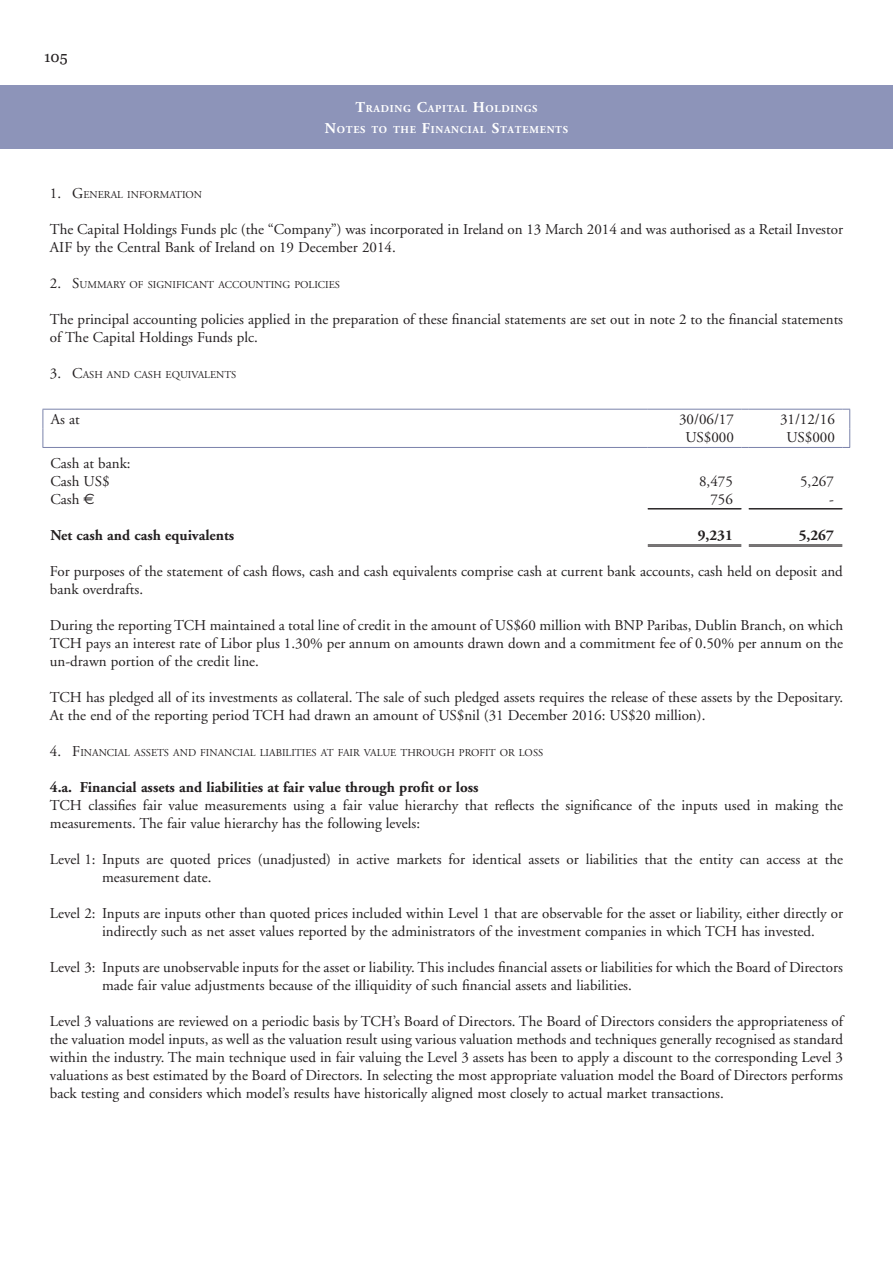
<style>
.page{position:relative;width:893px;height:1263px;background:#fff}
.page>*{position:absolute;margin:0;border:0;box-sizing:border-box;transform-origin:0 0}
.t1{font:15px/18px "Adobe Garamond";color:#231f20}
.t2{font:700 15px "Adobe Garamond";color:#231f20}
.t3{font:15px "Georgia";color:#231f20}
.t4{font:10.5px "Adobe Garamond";color:#231f20}
.t5{font:700 10.5px/21px "Adobe Garamond";letter-spacing:.07em;color:#fff;text-align:center}
.s1{font-size:15px}
.s2{font-family:"Euro Sans"}
</style>
<div class="page">
<hr style="left:43px;top:409px;width:605px;height:1px;background:#7a82aa">
<hr style="left:648px;top:409px;width:93px;height:1px;background:#7a82aa">
<hr style="left:749px;top:409px;width:93px;height:1px;background:#7a82aa">
<svg style="left:43px;top:410px;width:1px;height:37px"></svg>
<hr style="left:43px;top:447px;width:605px;height:1px;background:#7a82aa">
<hr style="left:648px;top:447px;width:93px;height:1px;background:#7a82aa">
<hr style="left:749px;top:447px;width:93px;height:1px;background:#7a82aa">
<svg style="left:842px;top:409px;width:8px;height:39px"></svg>
<hr style="left:648px;top:508px;width:93px;height:1px;background:#231f20">
<hr style="left:648px;top:509px;width:93px;height:1px;background:#231f20">
<hr style="left:749px;top:508px;width:93px;height:1px;background:#231f20">
<hr style="left:749px;top:509px;width:93px;height:1px;background:#231f20">
<hr style="left:648px;top:545px;width:93px;height:1px;background:#231f20">
<hr style="left:648px;top:546px;width:93px;height:1px;background:#231f20">
<hr style="left:749px;top:545px;width:93px;height:1px;background:#231f20">
<hr style="left:749px;top:546px;width:93px;height:1px;background:#231f20">
<div style="left:0;top:85px;width:893px;height:64px;background:#8d94b9"></div>
<p class="t3" style="left:44px;top:46px;width:25px">105</p>
<p class="t5" style="left:325px;top:98px;width:245px"><span class="s1">T</span>RADING <span class="s1">C</span>APITAL <span class="s1">H</span>OLDINGS<br><span class="s1">N</span>OTES TO THE <span class="s1">F</span>INANCIAL <span class="s1">S</span>TATEMENTS</p>
<p class="t4" style="left:50px;top:189px;width:154px"><span class="s1">1. G</span>ENERAL INFORMATION</p>
<p class="t1" style="left:50px;top:221px;width:794px">The Capital Holdings Funds plc (the “Company”) was incorporated in Ireland on 13 March 2014 and was authorised as a Retail Investor<br>AIF by the Central Bank of Ireland on 19 December 2014.</p>
<p class="t4" style="left:50px;top:279px;width:291px"><span class="s1">2. S</span>UMMARY OF SIGNIFICANT ACCOUNTING POLICIES</p>
<p class="t1" style="left:50px;top:311px;width:795px">The principal accounting policies applied in the preparation of these financial statements are set out in note 2 to the financial statements of The Capital Holdings Funds plc.</p>
<p class="t4" style="left:50px;top:369px;width:187px"><span class="s1">3. C</span>ASH AND CASH EQUIVALENTS</p>
<p class="t1" style="left:51px;top:411px;width:30px">As at</p>
<p class="t1" style="left:679px;top:411px;width:56px">30/06/17</p>
<p class="t1" style="left:780px;top:411px;width:56px">31/12/16</p>
<p class="t1" style="left:685px;top:429px;width:50px">US$000</p>
<p class="t1" style="left:786px;top:429px;width:50px">US$000</p>
<p class="t1" style="left:50px;top:455px;width:82px">Cash at bank:<br>Cash US$</p>
<p class="t1" style="left:699px;top:473px;width:35px">8,475</p>
<p class="t1" style="left:800px;top:473px;width:35px">5,267</p>
<p class="t1" style="left:50px;top:491px;width:46px">Cash <span class="s2">€</span></p>
<p class="t1" style="left:710px;top:491px;width:24px">756</p>
<p class="t1" style="left:829px;top:491px;width:6px">-</p>
<p class="t2" style="left:50px;top:527px;width:185px">Net cash and cash equivalents</p>
<p class="t2" style="left:698px;top:527px;width:37px">9,231</p>
<p class="t2" style="left:799px;top:527px;width:37px">5,267</p>
<p class="t1" style="left:50px;top:563px;width:794px">For purposes of the statement of cash flows, cash and cash equivalents comprise cash at current bank accounts, cash held on deposit and bank overdrafts.</p>
<p class="t1" style="left:50px;top:617px;width:795px;text-align:justify">During the reporting TCH maintained a total line of credit in the amount of US$60 million with BNP Paribas, Dublin Branch, on which TCH pays an interest rate of Libor plus 1.30% per annum on amounts drawn down and a commitment fee of 0.50% per annum on the un-drawn portion of the credit line.</p>
<p class="t1" style="left:50px;top:689px;width:795px">TCH has pledged all of its investments as collateral. The sale of such pledged assets requires the release of these assets by the Depositary.<br>At the end of the reporting period TCH had drawn an amount of US$nil (31 December 2016: US$20 million).</p>
<p class="t4" style="left:50px;top:747px;width:489px"><span class="s1">4. F</span> INANCIAL ASSETS AND FINANCIAL LIABILITIES AT FAIR VALUE THROUGH PROFIT OR LOSS</p>
<p class="t2" style="left:50px;top:779px;width:430px">4.a. Financial assets and liabilities at fair value through profit or loss</p>
<p class="t1" style="left:50px;top:797px;width:795px">TCH classifies fair value measurements using a fair value hierarchy that reflects the significance of the inputs used in making the measurements. The fair value hierarchy has the following levels:</p>
<p class="t1" style="left:102px;top:851px;width:742px;text-indent:-52px">Level 1: Inputs are quoted prices (unadjusted) in active markets for identical assets or liabilities that the entity can access at the measurement date.</p>
<p class="t1" style="left:102px;top:905px;width:742px;text-indent:-52px">Level 2: Inputs are inputs other than quoted prices included within Level 1 that are observable for the asset or liability, either directly or indirectly such as net asset values reported by the administrators of the investment companies in which TCH has invested.</p>
<p class="t1" style="left:102px;top:959px;width:742px;text-indent:-52px">Level 3: Inputs are unobservable inputs for the asset or liability. This includes financial assets or liabilities for which the Board of Directors made fair value adjustments because of the illiquidity of such financial assets and liabilities.</p>
<p class="t1" style="left:50px;top:1013px;width:795px;text-align:justify">Level 3 valuations are reviewed on a periodic basis by TCH’s Board of Directors. The Board of Directors considers the appropriateness of the valuation model inputs, as well as the valuation result using various valuation methods and techniques generally recognised as standard within the industry. The main technique used in fair valuing the Level 3 assets has been to apply a discount to the corresponding Level 3 valuations as best estimated by the Board of Directors. In selecting the most appropriate valuation model the Board of Directors performs back testing and considers which model’s results have historically aligned most closely to actual market transactions.</p>
</div>
